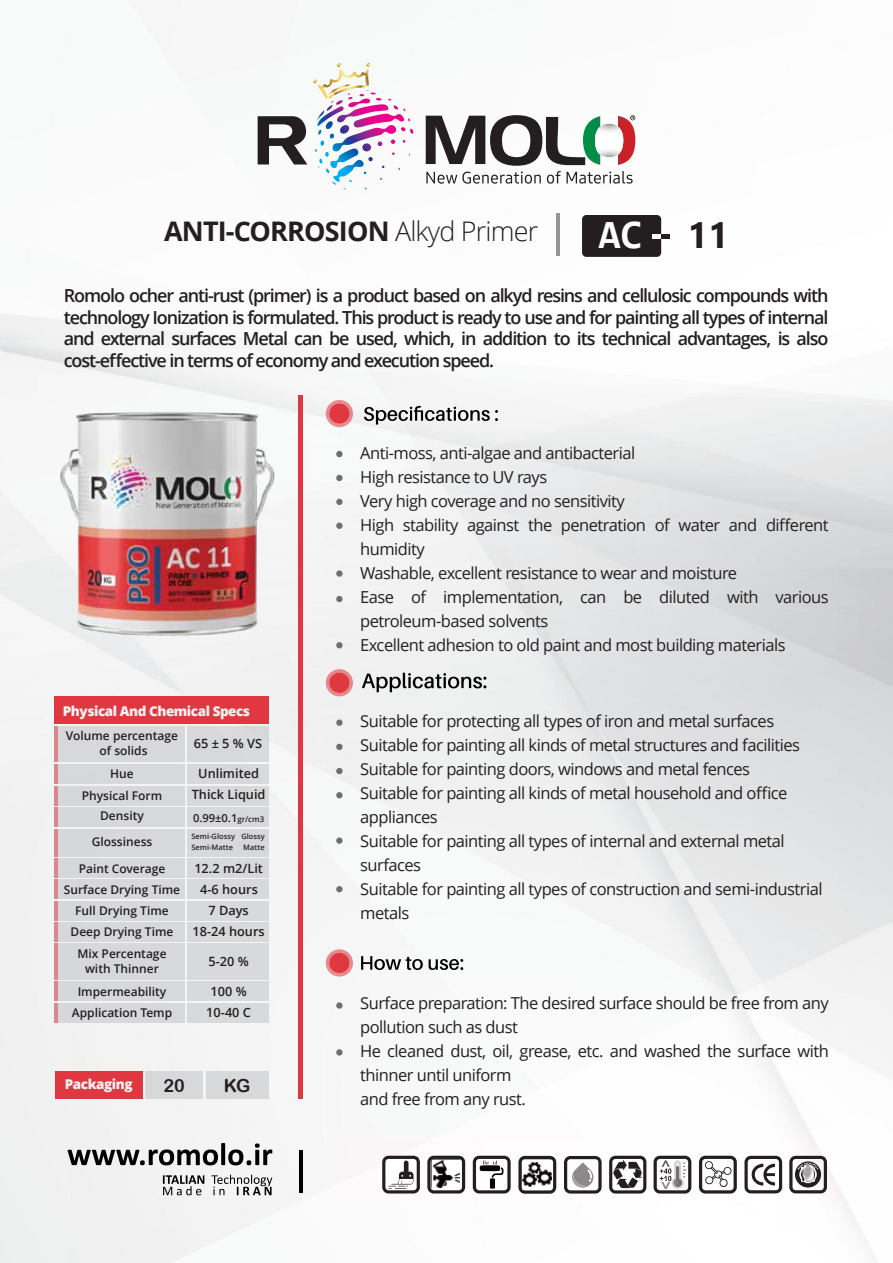
<style>
.page{position:relative;width:893px;height:1263px;background:#fff}
.page>*{position:absolute;margin:0;border:0;box-sizing:border-box;transform-origin:0 0}
.t1{font:700 40.5px "Consolas";color:#fdfdfd}
.t2{font:700 27px "Open Sans";letter-spacing:-.03em;color:#231f20}
.t3{font:600 18px/21.6px "Open Sans";letter-spacing:-.06em;color:#231f20;text-align:justify}
.t4{font:18px "Arial Rounded MT Bold";color:#231f20}
.t5{font:16.5px/24px "Open Sans";letter-spacing:-.03em;color:#231f20}
.t6{font:800 13.5px "Open Sans";letter-spacing:-.035em;color:#f3f3f4}
.t7{font:600 12.75px "Open Sans";color:#231f20}
.t8{font:600 12px/14.4px "Open Sans";color:#231f20;text-align:center}
.t9{font:600 11.1px "Open Sans";color:#231f20}
.t10{font:600 7.5px/10.9px "Open Sans";color:#231f20}
.s1{font-weight:300}
.s2{font-family:"Ebrima";font-size:36px;color:#231f20}
.s3{font-size:7.95px}
</style>
<div class="page">
<img style="left:0;top:62px;width:893px;height:1201px">
<div style="left:298px;top:395px;width:5px;height:704px;background:#e03841"></div>
<div style="left:145px;top:1071px;width:58px;height:28px;background:#d7d8da"></div>
<div style="left:206px;top:1071px;width:62px;height:28px;background:#d8d9da"></div>
<div style="left:55px;top:1071px;width:87px;height:28px;background:#e03841"></div>
<div style="left:54px;top:696px;width:215px;height:28px;background:#e03841"></div>
<div style="left:54px;top:764px;width:131px;height:19px;background:#d7d8da"></div>
<div style="left:54px;top:786px;width:131px;height:19px;background:#d6d7d9"></div>
<div style="left:54px;top:726px;width:131px;height:35px;background:#d7d8da"></div>
<div style="left:187px;top:764px;width:82px;height:19px;background:#d7d8da"></div>
<div style="left:187px;top:786px;width:82px;height:19px;background:#d7d8da"></div>
<div style="left:187px;top:726px;width:82px;height:35px;background:#d7d8da"></div>
<hr style="left:54px;top:726px;width:4px;height:35px;background:#db888d">
<hr style="left:54px;top:764px;width:4px;height:19px;background:#db888d">
<hr style="left:54px;top:786px;width:4px;height:19px;background:#da878d">
<svg style="left:258px;top:116px;width:49px;height:48px"></svg>
<svg style="left:313px;top:63px;width:93px;height:65px"></svg>
<svg style="left:426px;top:115px;width:209px;height:69px"></svg>
<svg style="left:389px;top:406px;width:109px;height:19px"></svg>
<svg style="left:362px;top:673px;width:124px;height:19px"></svg>
<svg style="left:326px;top:669px;width:27px;height:27px"></svg>
<svg style="left:68px;top:1143px;width:204px;height:22px"></svg>
<svg style="left:163px;top:1175px;width:41px;height:20px"></svg>
<svg style="left:211px;top:1175px;width:61px;height:20px"></svg>
<hr style="left:299px;top:1149px;width:4px;height:43px;background:#000">
<div style="left:54px;top:807px;width:131px;height:20px;background:#d7d8da"></div>
<div style="left:54px;top:880px;width:131px;height:19px;background:#d7d8da"></div>
<div style="left:187px;top:807px;width:82px;height:20px;background:#d7d8da"></div>
<div style="left:187px;top:880px;width:82px;height:19px;background:#d7d8da"></div>
<hr style="left:54px;top:807px;width:4px;height:20px;background:#da878d">
<hr style="left:54px;top:880px;width:4px;height:19px;background:#da878d">
<div style="left:54px;top:901px;width:131px;height:20px;background:#d7d8da"></div>
<div style="left:187px;top:901px;width:82px;height:20px;background:#d8d9da"></div>
<hr style="left:54px;top:901px;width:4px;height:20px;background:#da878d">
<div style="left:54px;top:1003px;width:131px;height:20px;background:#d7d8da"></div>
<div style="left:54px;top:982px;width:131px;height:19px;background:#d7d8da"></div>
<div style="left:187px;top:1003px;width:82px;height:20px;background:#d8d9da"></div>
<div style="left:187px;top:982px;width:82px;height:19px;background:#d8d9da"></div>
<hr style="left:54px;top:982px;width:4px;height:19px;background:#da878d">
<hr style="left:54px;top:1003px;width:4px;height:20px;background:#da878d">
<div style="left:336px;top:719px;width:7px;height:7px;background:#6d6e70;border-radius:50%"></div>
<div style="left:336px;top:744px;width:7px;height:6px;background:#6d6e70;border-radius:50%"></div>
<div style="left:336px;top:768px;width:7px;height:6px;background:#6d6e70;border-radius:50%"></div>
<div style="left:336px;top:792px;width:7px;height:6px;background:#6d6e70;border-radius:50%"></div>
<div style="left:336px;top:837px;width:7px;height:7px;background:#6d6e70;border-radius:50%"></div>
<div style="left:336px;top:886px;width:7px;height:6px;background:#6d6e70;border-radius:50%"></div>
<div style="left:336px;top:1002px;width:7px;height:7px;background:#6d6e70;border-radius:50%"></div>
<div style="left:336px;top:1049px;width:7px;height:6px;background:#6d6e70;border-radius:50%"></div>
<div style="left:54px;top:858px;width:131px;height:19px;background:#d7d8da"></div>
<div style="left:187px;top:858px;width:82px;height:19px;background:#d7d8da"></div>
<hr style="left:54px;top:858px;width:4px;height:19px;background:#da878d">
<div style="left:54px;top:829px;width:131px;height:27px;background:#d7d8da"></div>
<div style="left:187px;top:829px;width:82px;height:27px;background:#d7d8da"></div>
<hr style="left:54px;top:829px;width:4px;height:27px;background:#da878d">
<div style="left:54px;top:923px;width:131px;height:19px;background:#d7d8da"></div>
<div style="left:187px;top:923px;width:82px;height:19px;background:#d8d9da"></div>
<hr style="left:54px;top:923px;width:4px;height:19px;background:#da878d">
<div style="left:54px;top:944px;width:131px;height:36px;background:#d7d8da"></div>
<div style="left:187px;top:944px;width:82px;height:36px;background:#d8d9da"></div>
<hr style="left:54px;top:944px;width:4px;height:36px;background:#da878d">
<hr style="left:556px;top:213px;width:4px;height:43px;background:#939597">
<div style="left:582px;top:215px;width:79px;height:42px;background:#231f20;border-radius:4px"></div>
<div style="left:653px;top:234px;width:8px;height:5px;background:#fff"></div>
<div style="left:661px;top:234px;width:8px;height:5px;background:#231f20"></div>
<svg style="left:361px;top:956px;width:102px;height:14px"></svg>
<svg style="left:326px;top:949px;width:27px;height:27px"></svg>
<svg style="left:338px;top:1139px;width:504px;height:62px"></svg>
<img style="left:0;top:371px;width:389px;height:294px">
<h2 class="t2" style="left:164px;top:213px;width:376px">ANTI-CORROSION <span class="s1">Alkyd Primer</span></h2>
<h1 class="t1" style="left:598px;top:209px;width:132px">AC <span class="s2">11</span></h1>
<p class="t3" style="left:64px;top:284px;width:766px">Romolo ocher anti-rust (primer) is a product based on alkyd resins and cellulosic compounds with technology Ionization is formulated. This product is ready to use and for painting all types of internal and external surfaces Metal can be used, which, in addition to its technical advantages, is also cost-effective in terms of economy and execution speed.</p>
<p class="t6" style="left:63px;top:700px;width:189px">Physical And Chemical Specs</p>
<p class="t8" style="left:66px;top:728px;width:114px">Volume percentage of solids</p>
<p class="t8" style="left:82px;top:763px;width:82px;line-height:21.8px">Hue<br>Physical Form</p>
<p class="t8" style="left:100px;top:809px;width:45px">Density</p>
<p class="t8" style="left:92px;top:834px;width:62px">Glossiness</p>
<p class="t7" style="left:194px;top:734px;width:70px">65 ± 5 % VS</p>
<p class="t7" style="left:198px;top:765px;width:62px">Unlimited</p>
<p class="t7" style="left:192px;top:786px;width:75px">Thick Liquid</p>
<p class="t9" style="left:193px;top:810px;width:73px">0.99±0.1<span class="s3">gr/cm3</span></p>
<p class="t10" style="left:191px;top:830px;width:75px">Semi-Glossy Glossy<br>Semi-Matte</p>
<p class="t10" style="left:243px;top:841px;width:23px">Matte</p>
<p class="t8" style="left:79px;top:861px;width:88px">Paint Coverage</p>
<p class="t7" style="left:194px;top:859px;width:70px">12.2 m2/Lit</p>
<p class="t8" style="left:64px;top:879px;width:118px;line-height:20.5px">Surface Drying Time<br>Full Drying Time</p>
<p class="t7" style="left:200px;top:881px;width:59px">4-6 hours</p>
<p class="t7" style="left:208px;top:901px;width:42px">7 Days</p>
<p class="t8" style="left:71px;top:924px;width:104px">Deep Drying Time</p>
<p class="t7" style="left:193px;top:922px;width:74px">18-24 hours</p>
<p class="t8" style="left:77px;top:946px;width:91px">Mix Percentage with Thinner</p>
<p class="t7" style="left:208px;top:953px;width:42px">5-20 %</p>
<p class="t7" style="left:206px;top:1003px;width:46px">10-40 C</p>
<p class="t7" style="left:211px;top:983px;width:38px">100 %</p>
<p class="t8" style="left:72px;top:982px;width:102px;line-height:20.2px">Impermeability<br>Application Temp</p>
<p class="t6" style="left:65px;top:1073px;width:69px">Packaging</p>
<p class="t4" style="left:163px;top:1074px;width:23px">20</p>
<p class="t4" style="left:224px;top:1074px;width:28px">KG</p>
<p class="t5" style="left:360px;top:440px;width:470px">Anti-moss, anti-algae and antibacterial<br>High resistance to UV rays<br>Very high coverage and no sensitivity<br>High stability against the penetration of water and different humidity<br>Washable, excellent resistance to wear and moisture<br>Ease of implementation, can be diluted with various petroleum-based solvents<br>Excellent adhesion to old paint and most building materials</p>
<p class="t5" style="left:360px;top:708px;width:464px">Suitable for protecting all types of iron and metal surfaces Suitable for painting all kinds of metal structures and facilities Suitable for painting doors, windows and metal fences<br>Suitable for painting all kinds of metal household and office appliances<br>Suitable for painting all types of internal and external metal surfaces<br>Suitable for painting all types of construction and semi-industrial metals</p>
<p class="t5" style="left:360px;top:991px;width:470px">Surface preparation: The desired surface should be free from any pollution such as dust<br>He cleaned dust, oil, grease, etc. and washed the surface with thinner until uniform<br>and free from any rust.</p>
</div>
